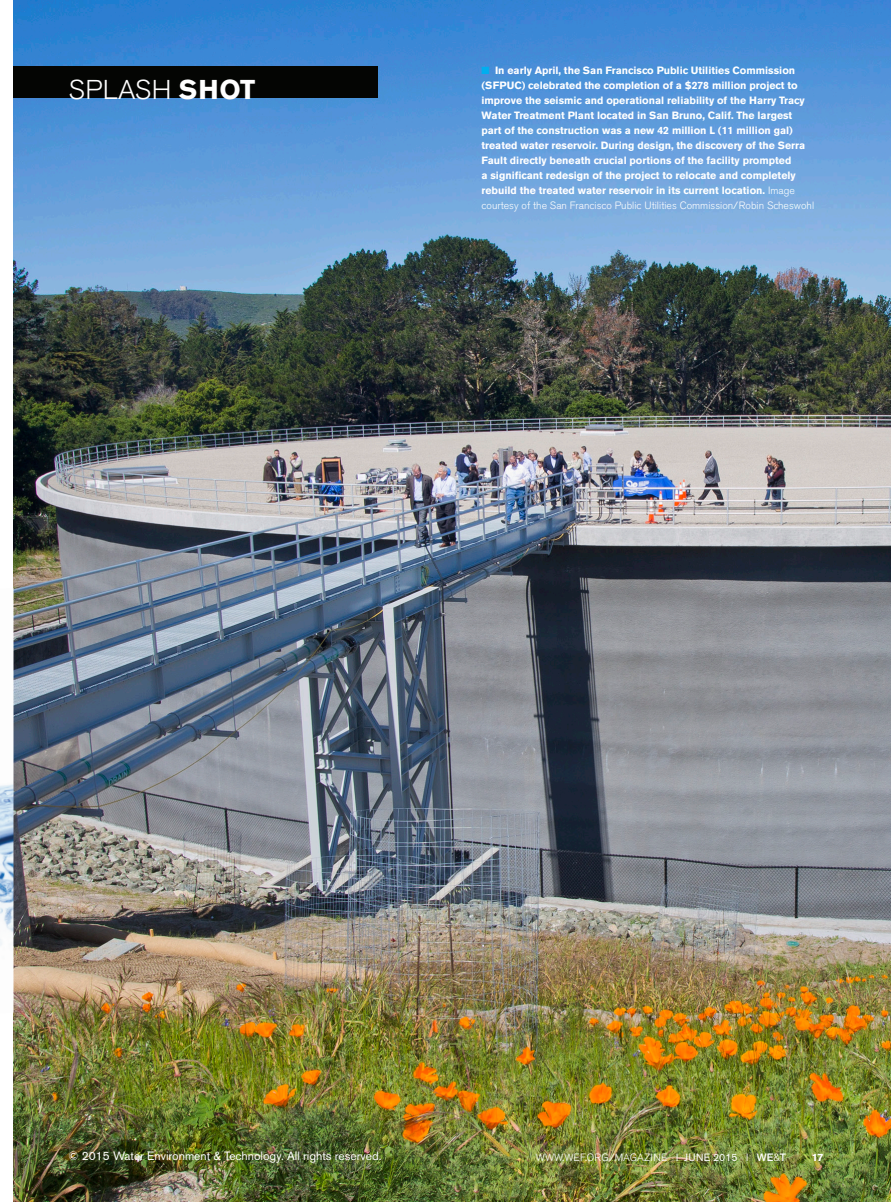
<style>
.page{position:relative;width:891px;height:1202px;background:#fff}
.page>*{position:absolute;margin:0;border:0;box-sizing:border-box;transform-origin:0 0}
.t1{font:300 27px "Akzidenz Grotesk BE";letter-spacing:.02em;color:#fff}
.Body_Copy{font:12px "Akzidenz Grotesk BE";color:#fff}
.Photo_Caption{font:700 10.5px/15px "Akzidenz Grotesk BE";color:#fff}
.t2{font:300 10.5px "Akzidenz Grotesk BE";color:#fff}
.Photo_Caption-2{font:700 10.5px "Akzidenz Grotesk BE";color:#fff;scale:1.04 1}
.s1{font-weight:700}
.s2{color:#00aeef}
.s3{font-weight:300}
.s4{font-weight:400}
.s5{font-family:"Helvetica Neue LT";font-weight:500}
.s6{font-family:"Helvetica Neue LT"}
</style>
<div class="page">
<img style="left:14px;top:0;width:877px;height:1201px">
<div style="left:14px;top:66px;width:364px;height:32px;background:#040503"></div>
<img style="left:0;top:588px;width:14px;height:425px">
<p class="t1" style="left:69px;top:74px;width:188px">SPLASH <span class="s1">SHOT</span></p>
<p class="Photo_Caption" style="left:482px;top:63px;width:334px"><span class="s2">■</span> In early April, the San Francisco Public Utilities Commission (SFPUC) celebrated the completion of a $278 million project to improve the seismic and operational reliability of the Harry Tracy Water Treatment Plant located in San Bruno, Calif. The largest part of the construction was a new 42 million L (11 million gal) treated water reservoir. During design, the discovery of the Serra Fault directly beneath crucial portions of the facility prompted<br>a significant redesign of the project to relocate and completely rebuild the treated water reservoir in its current location. <span class="s3">Image courtesy of the San Francisco Public Utilities Commission/Robin Scheswohl</span></p>
<p class="Body_Copy" style="left:69px;top:1148px;width:315px">© 2015 Water Environment &amp; Technology. All rights reserved.</p>
<p class="t2" style="left:536px;top:1151px;width:252px">WWW.WEF.ORG/MAGAZINE <span class="s4">l JUNE 2015 l</span> <span class="s5">WE</span><span class="s6">&amp;</span><span class="s5">T</span></p>
<p class="Photo_Caption-2" style="left:812px;top:1151px;width:13px">17</p>
</div>
